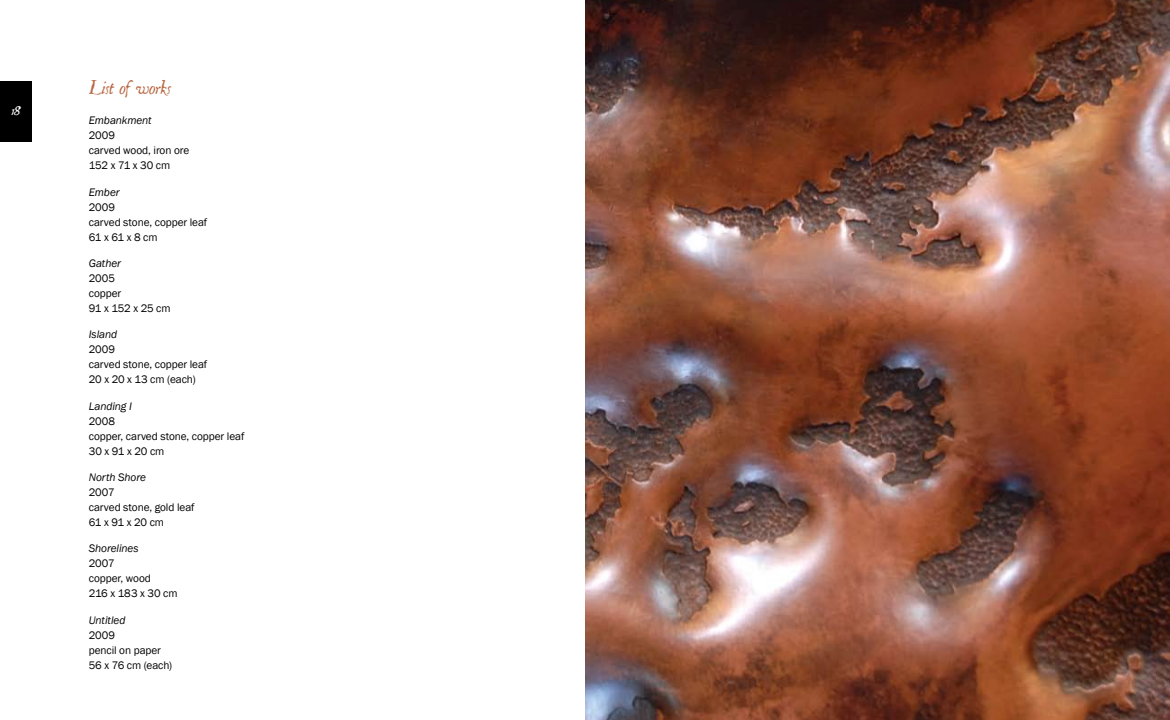
<style>
.page{position:relative;width:1170px;height:720px;background:#fff}
.page>*{position:absolute;margin:0;border:0;box-sizing:border-box;transform-origin:0 0}
.t1{font:italic 17.5px "Telegdi";letter-spacing:-.02em;color:#b96843}
.t2{font:11.25px/15px "Franklin Gothic";letter-spacing:-.005em;color:#000}
.t3{font:italic 11.25px "Franklin Gothic";letter-spacing:-.005em;color:#000}
.t4{font:italic 11.25px "Telegdi";color:#fff}
</style>
<div class="page">
<div style="left:0;top:81px;width:32px;height:60px;background:#000"></div>
<img style="left:585px;top:0;width:584px;height:719px">
<p class="t4" style="left:11px;top:102px;width:11px">18</p>
<h1 class="t1" style="left:89px;top:74px;width:84px">List of works</h1>
<p class="t3" style="left:89px;top:114px;width:64px">Embankment</p>
<p class="t2" style="left:89px;top:128px;width:102px">2009<br>carved wood, iron ore<br>152 x 71 x 30 cm</p>
<p class="t3" style="left:89px;top:185px;width:32px">Ember</p>
<p class="t2" style="left:89px;top:200px;width:120px">2009<br>carved stone, copper leaf<br>61 x 61 x 8 cm</p>
<p class="t3" style="left:89px;top:256px;width:34px">Gather</p>
<p class="t2" style="left:89px;top:271px;width:83px">2005<br>copper<br>91 x 152 x 25 cm</p>
<p class="t3" style="left:89px;top:327px;width:30px">Island</p>
<p class="t2" style="left:89px;top:342px;width:120px">2009<br>carved stone, copper leaf<br>20 x 20 x 13 cm (each)</p>
<p class="t3" style="left:89px;top:399px;width:45px">Landing I</p>
<p class="t2" style="left:89px;top:413px;width:157px">2008<br>copper, carved stone, copper leaf<br>30 x 91 x 20 cm</p>
<p class="t3" style="left:89px;top:470px;width:59px">North Shore</p>
<p class="t2" style="left:89px;top:485px;width:107px">2007<br>carved stone, gold leaf<br>61 x 91 x 20 cm</p>
<p class="t3" style="left:89px;top:541px;width:51px">Shorelines</p>
<p class="t2" style="left:89px;top:556px;width:90px">2007<br>copper, wood<br>216 x 183 x 30 cm</p>
<p class="t3" style="left:89px;top:612px;width:38px">Untitled</p>
<p class="t2" style="left:89px;top:627px;width:85px">2009<br>pencil on paper<br>56 x 76 cm (each)</p>
</div>
